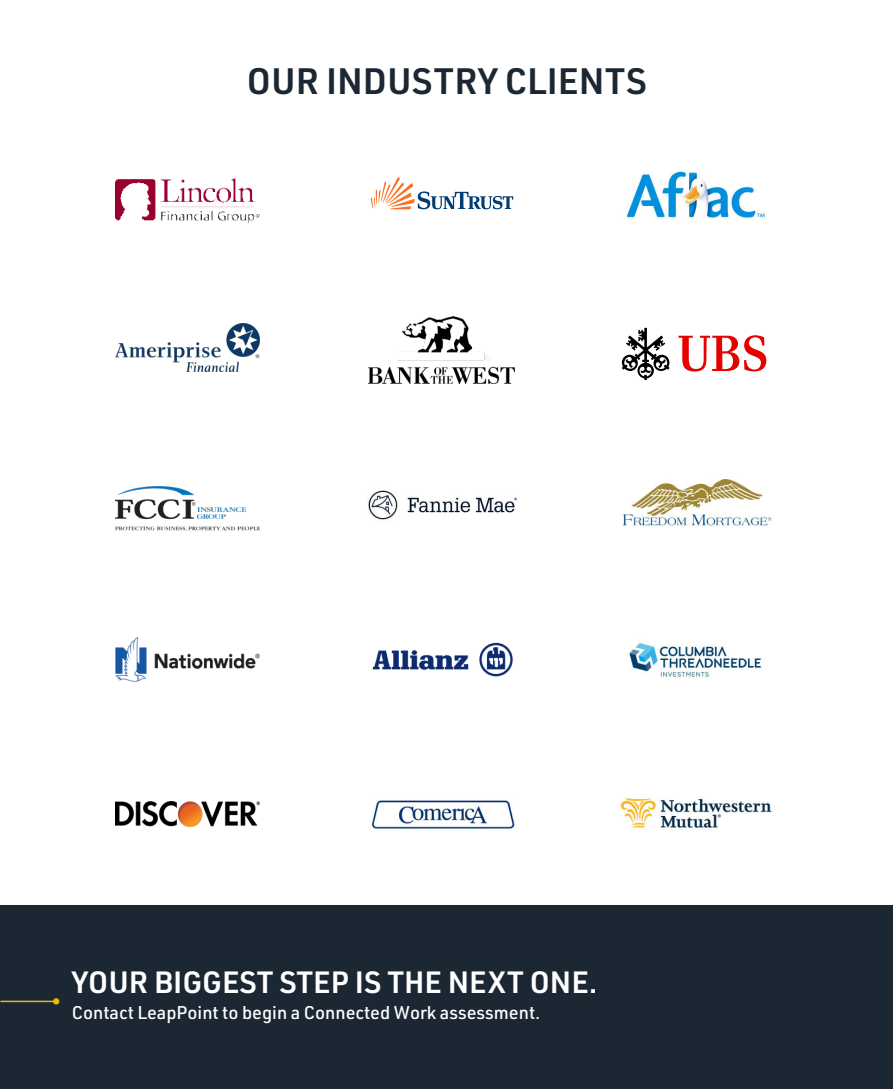
<style>
.page{position:relative;width:893px;height:1089px;background:#fff}
.page>*{position:absolute;margin:0;border:0;box-sizing:border-box;transform-origin:0 0}
.t1{font:600 36px "URWDIN";color:#1b2733}
.t2{font:600 30.15px "URWDIN";color:#fff}
.t3{font:500 18px "URWDIN";color:#fff}
</style>
<div class="page">
<img style="left:371px;top:799px;width:144px;height:30px">
<img style="left:629px;top:642px;width:133px;height:35px">
<img style="left:372px;top:642px;width:141px;height:35px">
<img style="left:622px;top:479px;width:150px;height:49px">
<img style="left:368px;top:490px;width:149px;height:30px">
<img style="left:626px;top:171px;width:140px;height:48px">
<svg style="left:371px;top:177px;width:142px;height:32px"></svg>
<img style="left:115px;top:178px;width:145px;height:45px">
<img style="left:116px;top:323px;width:143px;height:48px">
<img style="left:369px;top:316px;width:145px;height:68px">
<svg style="left:678px;top:335px;width:88px;height:36px"></svg>
<svg style="left:622px;top:327px;width:47px;height:53px"></svg>
<img style="left:116px;top:486px;width:143px;height:45px">
<img style="left:116px;top:637px;width:143px;height:44px">
<img style="left:620px;top:796px;width:152px;height:34px">
<img style="left:116px;top:801px;width:143px;height:25px">
<div style="left:0;top:904px;width:893px;height:184px;background:#1b2733"></div>
<hr style="left:0;top:1000px;width:53px;height:1px;background:#e9bc00">
<svg style="left:53px;top:997px;width:6px;height:7px"></svg>
<h1 class="t1" style="left:247px;top:68px;width:401px">OUR INDUSTRY CLIENTS</h1>
<h2 class="t2" style="left:72px;top:970px;width:527px">YOUR BIGGEST STEP IS THE NEXT ONE.</h2>
<p class="t3" style="left:72px;top:1000px;width:470px">Contact LeapPoint to begin a Connected Work assessment.</p>
</div>
